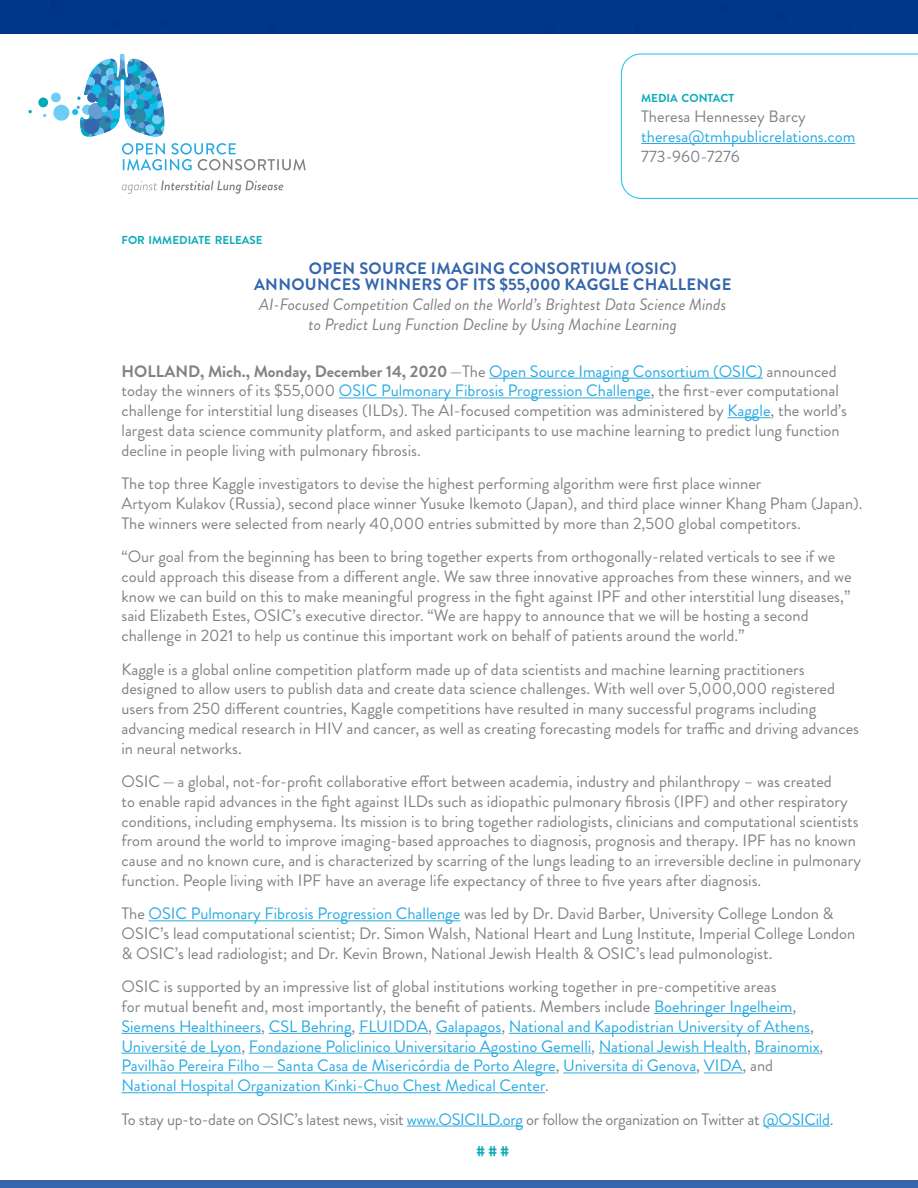
<style>
.page{position:relative;width:918px;height:1188px;background:#fff}
.page>*{position:absolute;margin:0;border:0;box-sizing:border-box;transform-origin:0 0}
.t1{font:16.5px/19.8px "Brandon Grotesque";color:#808285}
.t2{font:16.5px/19.8px "Brandon Grotesque";color:#28aae2}
.t3{font:italic 16.5px/19.8px "Brandon Grotesque";color:#808285;text-align:center}
.t4{font:16.5px "Brandon Grotesque";letter-spacing:-.02em;color:#808285}
.t5{font:700 16.5px/16.5px "Brandon Grotesque";letter-spacing:.02em;color:#3565ad;text-align:center}
.t6{font:16.5px "OCRA Std";color:#0caab9}
.t7{font:700 11.55px "Brandon Grotesque";color:#0caab9}
.s1{font-weight:700}
.s2{color:#28aae2}
.s3{color:#808285}
</style>
<div class="page">
<div style="left:0;top:1180px;width:918px;height:8px;background:#3565ad"></div>
<div style="left:0;top:0;width:918px;height:34px;background:#00388a"></div>
<svg style="left:28px;top:110px;width:4px;height:3px"></svg>
<div style="left:38px;top:98px;width:10px;height:9px;background:#01aab9;border-radius:50%"></div>
<svg style="left:43px;top:54px;width:121px;height:83px"></svg>
<svg style="left:122px;top:143px;width:184px;height:27px"></svg>
<svg style="left:122px;top:181px;width:161px;height:13px"></svg>
<svg style="left:621px;top:53px;width:297px;height:146px"></svg>
<hr style="left:641px;top:143px;width:214px;height:1px;background:#28aae2">
<hr style="left:489px;top:378px;width:274px;height:1px;background:#28aae2">
<hr style="left:339px;top:398px;width:312px;height:1px;background:#28aae2">
<hr style="left:727px;top:417px;width:44px;height:1px;background:#28aae2">
<hr style="left:149px;top:920px;width:311px;height:1px;background:#28aae2">
<hr style="left:654px;top:1013px;width:138px;height:1px;background:#28aae2">
<hr style="left:122px;top:1033px;width:139px;height:1px;background:#28aae2">
<hr style="left:269px;top:1033px;width:83px;height:1px;background:#28aae2">
<hr style="left:359px;top:1033px;width:69px;height:1px;background:#28aae2">
<hr style="left:436px;top:1033px;width:65px;height:1px;background:#28aae2">
<hr style="left:509px;top:1033px;width:301px;height:1px;background:#28aae2">
<hr style="left:122px;top:1053px;width:119px;height:1px;background:#28aae2">
<hr style="left:249px;top:1053px;width:342px;height:1px;background:#28aae2">
<hr style="left:599px;top:1053px;width:148px;height:1px;background:#28aae2">
<hr style="left:755px;top:1053px;width:65px;height:1px;background:#28aae2">
<hr style="left:122px;top:1073px;width:434px;height:1px;background:#28aae2">
<hr style="left:563px;top:1073px;width:133px;height:1px;background:#28aae2">
<hr style="left:704px;top:1073px;width:39px;height:1px;background:#28aae2">
<hr style="left:122px;top:1092px;width:423px;height:1px;background:#28aae2">
<hr style="left:407px;top:1126px;width:116px;height:1px;background:#28aae2">
<hr style="left:763px;top:1126px;width:67px;height:1px;background:#28aae2">
<p class="t7" style="left:641px;top:90px;width:94px">MEDIA CONTACT</p>
<p class="t1" style="left:641px;top:107px;width:166px">Theresa Hennessey Barcy</p>
<p class="t2" style="left:641px;top:127px;width:216px">theresa@tmhpublicrelations.com</p>
<p class="t1" style="left:641px;top:147px;width:100px">773-960-7276</p>
<p class="t7" style="left:122px;top:232px;width:143px">FOR IMMEDIATE RELEASE</p>
<p class="t5" style="left:254px;top:260px;width:479px">OPEN SOURCE IMAGING CONSORTIUM (OSIC)<br>ANNOUNCES WINNERS OF ITS $55,000 KAGGLE CHALLENGE</p>
<p class="t3" style="left:259px;top:295px;width:468px">AI-Focused Competition Called on the World’s Brightest Data Science Minds to Predict Lung Function Decline by Using Machine Learning</p>
<p class="t1" style="left:122px;top:361px;width:727px"><span class="s1">HOLLAND, Mich., Monday, December 14, 2020</span>—The <span class="s2">Open Source Imaging Consortium (OSIC)</span> announced today the winners of its $55,000 <span class="s2">OSIC Pulmonary Fibrosis Progression Challenge</span>, the first-ever computational challenge for interstitial lung diseases (ILDs). The AI-focused competition was administered by <span class="s2">Kaggle</span>, the world’s largest data science community platform, and asked participants to use machine learning to predict lung function decline in people living with pulmonary fibrosis.</p>
<p class="t1" style="left:122px;top:474px;width:743px">The top three Kaggle investigators to devise the highest performing algorithm were first place winner<br>Artyom Kulakov (Russia), second place winner Yusuke Ikemoto (Japan), and third place winner Khang Pham (Japan).<br>The winners were selected from nearly 40,000 entries submitted by more than 2,500 global competitors.</p>
<p class="t1" style="left:122px;top:547px;width:732px">“Our goal from the beginning has been to bring together experts from orthogonally-related verticals to see if we could approach this disease from a different angle. We saw three innovative approaches from these winners, and we know we can build on this to make meaningful progress in the fight against IPF and other interstitial lung diseases,” said Elizabeth Estes, OSIC’s executive director. “We are happy to announce that we will be hosting a second challenge in 2021 to help us continue this important work on behalf of patients around the world.”</p>
<p class="t1" style="left:122px;top:659px;width:739px">Kaggle is a global online competition platform made up of data scientists and machine learning practitioners designed to allow users to publish data and create data science challenges. With well over 5,000,000 registered users from 250 different countries, Kaggle competitions have resulted in many successful programs including advancing medical research in HIV and cancer, as well as creating forecasting models for traffic and driving advances in neural networks.</p>
<p class="t1" style="left:122px;top:772px;width:741px">OSIC—a global, not-for-profit collaborative effort between academia, industry and philanthropy – was created<br>to enable rapid advances in the fight against ILDs such as idiopathic pulmonary fibrosis (IPF) and other respiratory conditions, including emphysema. Its mission is to bring together radiologists, clinicians and computational scientists from around the world to improve imaging-based approaches to diagnosis, prognosis and therapy. IPF has no known cause and no known cure, and is characterized by scarring of the lungs leading to an irreversible decline in pulmonary function. People living with IPF have an average life expectancy of three to five years after diagnosis.</p>
<p class="t1" style="left:121px;top:904px;width:735px">The <span class="s2">OSIC Pulmonary Fibrosis Progression Challenge</span> was led by Dr. David Barber, University College London &amp;<br>OSIC’s lead computational scientist; Dr. Simon Walsh, National Heart and Lung Institute, Imperial College London &amp; OSIC’s lead radiologist; and Dr. Kevin Brown, National Jewish Health &amp; OSIC’s lead pulmonologist.</p>
<p class="t2" style="left:121px;top:977px;width:704px"><span class="s3">OSIC is supported by an impressive list of global institutions working together in pre-competitive areas<br>for mutual benefit and, most importantly, the benefit of patients. Members include</span> Boehringer Ingelheim<span class="s3">, </span>Siemens Healthineers<span class="s3">,</span> CSL Behring<span class="s3">,</span> FLUIDDA<span class="s3">,</span> Galapagos<span class="s3">,</span> National and Kapodistrian University of Athens<span class="s3">, </span>Université de Lyon<span class="s3">,</span> Fondazione Policlinico Universitario Agostino Gemelli<span class="s3">,</span> National Jewish Health<span class="s3">,</span> Brainomix<span class="s3">, </span>Pavilhão Pereira Filho—Santa Casa de Misericórdia de Porto Alegre<span class="s3">,</span> Universita di Genova<span class="s3">,</span> VIDA<span class="s3">, and </span>National Hospital Organization Kinki-Chuo Chest Medical Center<span class="s3">.</span></p>
<p class="t4" style="left:121px;top:1108px;width:714px">To stay up-to-date on OSIC’s latest news, visit <span class="s2">www.OSICILD.org</span> or follow the organization on Twitter at <span class="s2">@OSICild</span>.</p>
<p class="t6" style="left:475px;top:1144px;width:37px">###</p>
</div>
